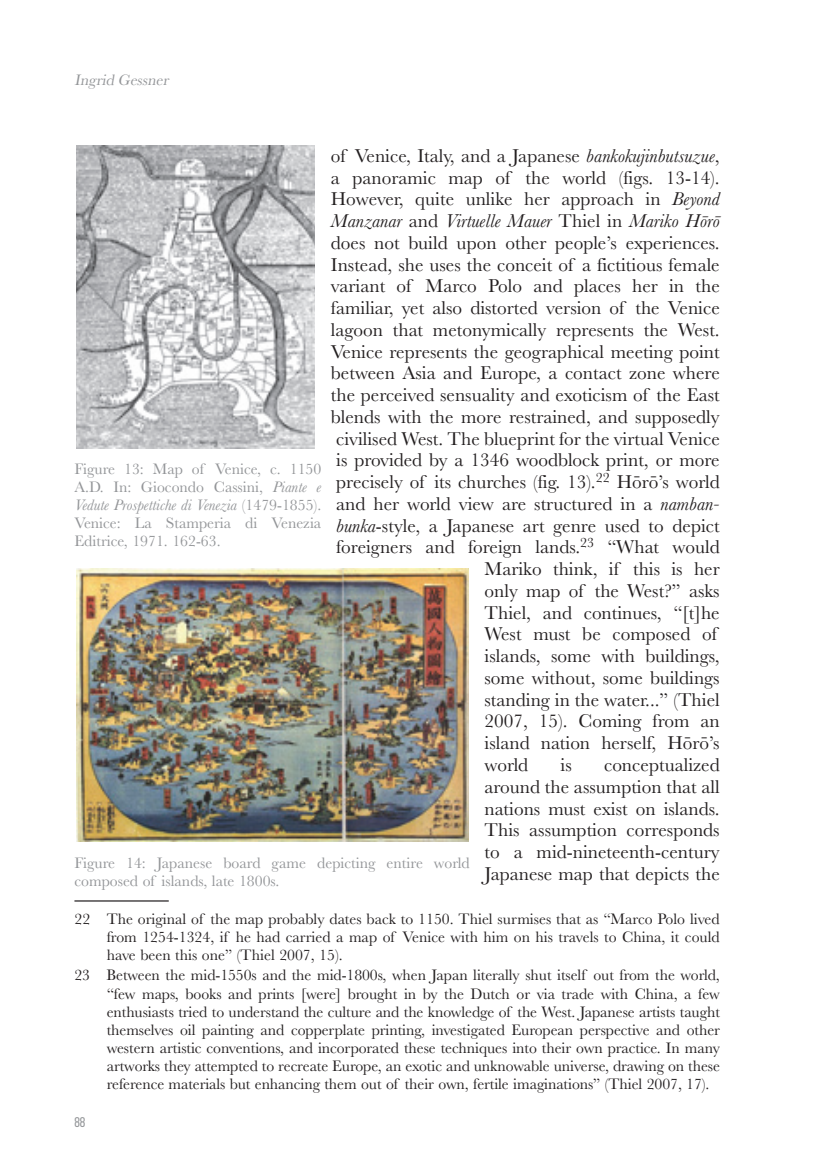
<style>
.page{position:relative;width:819px;height:1166px;background:#fff}
.page>*{position:absolute;margin:0;border:0;box-sizing:border-box;transform-origin:0 0}
.t1{font:19.25px/21.7px "Baskerville";color:#231f20;text-align:justify}
.t2{font:italic 19.25px "Baskerville";color:#231f20}
.t3{font:15.75px/18px "Baskerville";letter-spacing:-.005em;color:#231f20;text-align:justify}
.t4{font:15.75px/18px "Baskerville";color:#939598}
.t5{font:italic 15.75px "Baskerville";color:#939598}
.t6{font:14px "Bebas Neue";color:#939598}
.s1{font-style:italic}
.s2{font-style:normal}
</style>
<div class="page">
<hr style="left:74px;top:900px;width:95px;height:1px;background:#231f20">
<img style="left:76px;top:568px;width:393px;height:273px">
<img style="left:76px;top:145px;width:239px;height:303px">
<p class="t5" style="left:74px;top:71px;width:99px">Ingrid Gessner</p>
<p class="t1" style="left:331px;top:145px;width:390px">of Venice, Italy, and a Japanese <span class="s1">bankokujinbutsuzue</span>,</p>
<p class="t1" style="left:331px;top:166px;width:390px">a panoramic map of the world (figs. 13-14).</p>
<p class="t1" style="left:331px;top:188px;width:390px">However, quite unlike her approach in <span class="s1">Beyond</span></p>
<p class="t2" style="left:331px;top:210px;width:390px">Manzanar <span class="s2">and</span> Virtuelle Mauer <span class="s2">Thiel in</span> Mariko Hōrō</p>
<p class="t1" style="left:331px;top:232px;width:390px">does not build upon other people’s experiences.</p>
<p class="t1" style="left:331px;top:253px;width:390px">Instead, she uses the conceit of a fictitious female</p>
<p class="t1" style="left:331px;top:275px;width:390px">variant of Marco Polo and places her in the</p>
<p class="t1" style="left:331px;top:297px;width:390px">familiar, yet also distorted version of the Venice</p>
<p class="t1" style="left:331px;top:319px;width:390px">lagoon that metonymically represents the West.</p>
<p class="t1" style="left:331px;top:340px;width:390px">Venice represents the geographical meeting point</p>
<p class="t1" style="left:331px;top:362px;width:390px">between Asia and Europe, a contact zone where</p>
<p class="t1" style="left:331px;top:384px;width:390px">the perceived sensuality and exoticism of the East</p>
<p class="t1" style="left:331px;top:406px;width:390px">blends with the more restrained, and supposedly</p>
<p class="t1" style="left:336px;top:427px;width:385px">civilised West. The blueprint for the virtual Venice</p>
<p class="t1" style="left:336px;top:449px;width:385px">is provided by a 1346 woodblock print, or more</p>
<p class="t1" style="left:336px;top:471px;width:385px">precisely of its churches (fig. 13).<sup>22</sup> Hōrō’s world</p>
<p class="t1" style="left:336px;top:493px;width:385px">and her world view are structured in a <span class="s1">namban-</span></p>
<p class="t1" style="left:336px;top:514px;width:385px"><span class="s1">bunka</span>-style, a Japanese art genre used to depict</p>
<p class="t1" style="left:336px;top:536px;width:385px">foreigners and foreign lands.<sup>23</sup> “What would</p>
<p class="t1" style="left:484px;top:558px;width:236px">Mariko think, if this is her</p>
<p class="t1" style="left:484px;top:580px;width:236px">only map of the West?” asks</p>
<p class="t1" style="left:484px;top:601px;width:237px">Thiel, and continues, “[t]he</p>
<p class="t1" style="left:484px;top:623px;width:234px">West must be composed of</p>
<p class="t1" style="left:484px;top:645px;width:236px">islands, some with buildings,</p>
<p class="t1" style="left:484px;top:667px;width:237px">some without, some buildings</p>
<p class="t1" style="left:484px;top:688px;width:237px">standing in the water...” (Thiel</p>
<p class="t1" style="left:484px;top:710px;width:237px">2007, 15). Coming from an</p>
<p class="t1" style="left:484px;top:732px;width:236px">island nation herself, Hōrō’s</p>
<p class="t1" style="left:484px;top:754px;width:45px">world</p>
<p class="t1" style="left:560px;top:754px;width:13px">is</p>
<p class="t4" style="left:74px;top:460px;width:248px;text-align:justify">Figure 13: Map of Venice, c. 1150<br>A.D. In: Giocondo Cassini, <span class="s1">Piante e Vedute Prospettiche di Venezia</span> (1479-1855).<br>Venice: La Stamperia di Venezia Editrice, 1971. 162-63.</p>
<p class="t1" style="left:484px;top:754px;width:237px;text-indent:119px">conceptualized around the assumption that all nations must exist on islands.<br>This assumption corresponds to a mid-nineteenth-century Japanese map that depicts the</p>
<p class="t3" style="left:107px;top:910px;width:614px;text-indent:-32px">22 The original of the map probably dates back to 1150. Thiel surmises that as “Marco Polo lived from 1254-1324, if he had carried a map of Venice with him on his travels to China, it could have been this one” (Thiel 2007, 15).</p>
<p class="t3" style="left:107px;top:966px;width:614px;text-indent:-32px">23 Between the mid-1550s and the mid-1800s, when Japan literally shut itself out from the world, “few maps, books and prints [were] brought in by the Dutch or via trade with China, a few enthusiasts tried to understand the culture and the knowledge of the West. Japanese artists taught themselves oil painting and copperplate printing, investigated European perspective and other western artistic conventions, and incorporated these techniques into their own practice. In many artworks they attempted to recreate Europe, an exotic and unknowable universe, drawing on these reference materials but enhancing them out of their own, fertile imaginations” (Thiel 2007, 17).</p>
<p class="t4" style="left:74px;top:853px;width:397px">Figure 14: Japanese board game depicting entire world composed of islands, late 1800s.</p>
<p class="t6" style="left:74px;top:1114px;width:12px">88</p>
</div>
